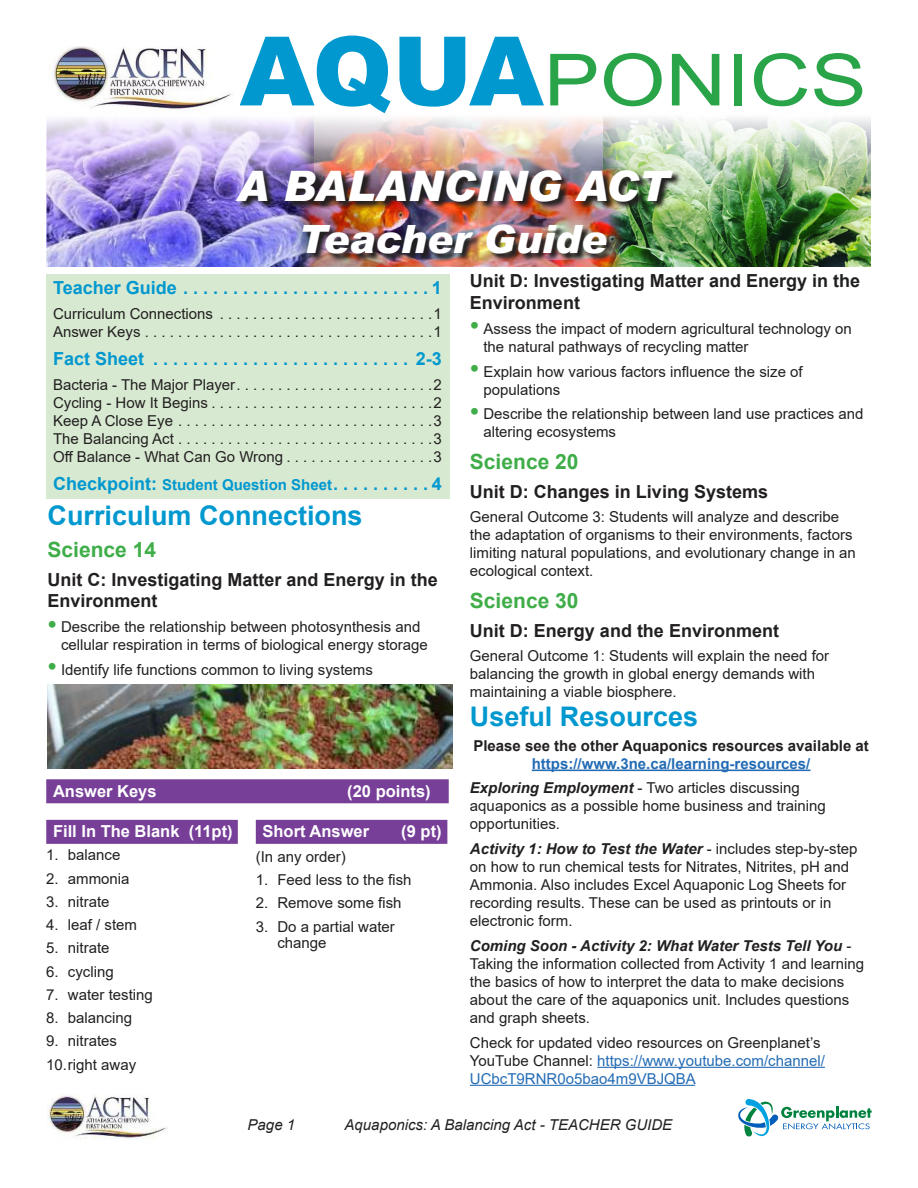
<style>
.page{position:relative;width:918px;height:1188px;background:#fff}
.page>*{position:absolute;margin:0;border:0;box-sizing:border-box;transform-origin:0 0}
.t1{font:72px "Arial";color:#2aa449;scale:1.17 1}
.t2{font:italic 900 42px "Arial";color:#fff}
.t3{font:italic 900 39px "Arial";color:#fff}
.t4{font:700 27px "Arial";color:#0098cf}
.t5{font:700 21px "Arial";color:#3fad48}
.t6{font:700 18px/21.6px "Arial";color:#221f1f}
.t7{font:700 18px "Arial";color:#0098cf}
.t8{font:700 16.5px "Arial";color:#fff}
.t9{font:15px/18px "Arial";color:#221f1f}
.t10{font:700 15px/24.8px "Arial";color:#246cb5}
.t11{font:700 15px "Arial";color:#221f1f}
.t12{font:italic 15px "Arial";color:#221f1f}
.s1{font-weight:900;font-size:96px;color:#0098cf}
.s2{font-size:15px}
.s3{font-size:27px;color:#3fad48}
.s4{font-style:italic;color:#221f1f}
.s5{font-weight:400;color:#221f1f}
.s6{font-weight:700;font-style:italic}
.s7{color:#246cb5}
</style>
<div class="page">
<svg style="left:738px;top:1099px;width:134px;height:38px"></svg>
<img style="left:48px;top:1095px;width:120px;height:44px">
<img style="left:627px;top:118px;width:244px;height:149px">
<img style="left:46px;top:118px;width:245px;height:149px">
<img style="left:51px;top:47px;width:180px;height:64px">
<div style="left:46px;top:274px;width:404px;height:225px;background:#d8e9d2"></div>
<hr style="left:532px;top:770px;width:278px;height:1px;background:#246cb5">
<hr style="left:597px;top:1067px;width:228px;height:1px;background:#246cb5">
<hr style="left:470px;top:1085px;width:225px;height:1px;background:#246cb5">
<div style="left:46px;top:779px;width:403px;height:24px;background:#773f98"></div>
<img style="left:291px;top:116px;width:336px;height:151px">
<img style="left:236px;top:171px;width:446px;height:91px">
<div style="left:46px;top:820px;width:192px;height:24px;background:#773f98"></div>
<div style="left:256px;top:820px;width:191px;height:24px;background:#773f98"></div>
<img style="left:47px;top:685px;width:406px;height:84px">
<h1 class="t1" style="left:240px;top:53px;width:538px"><span class="s1">AQUA</span>PONICS</h1>
<h2 class="t2" style="left:236px;top:162px;width:434px">A BALANCING ACT</h2>
<h3 class="t3" style="left:298px;top:217px;width:310px">Teacher Guide</h3>
<p class="t7" style="left:53px;top:281px;width:390px">Teacher Guide . . . . . . . . . . . . . . . . . . . . . . . . . 1</p>
<p class="t9" style="left:53px;top:306px;width:390px">Curriculum Connections ..........................1<br>Answer Keys ...................................1</p>
<p class="t7" style="left:53px;top:352px;width:390px">Fact Sheet . . . . . . . . . . . . . . . . . . . . . . . . . . 2-3</p>
<p class="t9" style="left:53px;top:377px;width:390px;text-align:justify">Bacteria - The Major Player ........................2<br>Cycling - How It Begins ...........................2<br>Keep A Close Eye ...............................3<br>The Balancing Act ...............................3<br>Off Balance - What Can Go Wrong . . . . . . . . . . . . . . . . . .3</p>
<p class="t7" style="left:53px;top:477px;width:390px">Checkpoint: <span class="s2">Student Question Sheet</span> . . . . . . . . . . 4</p>
<h3 class="t4" style="left:48px;top:506px;width:317px">Curriculum Connections</h3>
<h3 class="t5" style="left:48px;top:542px;width:110px">Science 14</h3>
<p class="t6" style="left:48px;top:570px;width:392px">Unit C: Investigating Matter and Energy in the<br>Environment</p>
<p class="t9" style="left:61px;top:619px;width:368px;text-indent:-14px"><span class="s3">•</span> Describe the relationship between photosynthesis and cellular respiration in terms of biological energy storage</p>
<p class="t9" style="left:48px;top:662px;width:327px"><span class="s3">•</span> Identify life functions common to living systems</p>
<p class="t8" style="left:53px;top:785px;width:105px">Answer Keys</p>
<p class="t8" style="left:347px;top:785px;width:85px">(20 points)</p>
<p class="t8" style="left:53px;top:825px;width:181px">Fill In The Blank (11pt)</p>
<p class="t9" style="left:46px;top:847px;width:76px">1. balance</p>
<p class="t9" style="left:46px;top:871px;width:85px">2. ammonia</p>
<p class="t9" style="left:46px;top:894px;width:65px">3. nitrate</p>
<p class="t9" style="left:46px;top:917px;width:92px">4. leaf / stem</p>
<p class="t9" style="left:46px;top:940px;width:65px">5. nitrate</p>
<p class="t9" style="left:46px;top:964px;width:69px">6. cycling</p>
<p class="t9" style="left:46px;top:987px;width:108px">7. water testing</p>
<p class="t9" style="left:46px;top:1010px;width:87px">8. balancing</p>
<p class="t9" style="left:46px;top:1033px;width:72px">9. nitrates</p>
<p class="t9" style="left:46px;top:1057px;width:91px">10. right away</p>
<p class="t8" style="left:263px;top:825px;width:108px">Short Answer</p>
<p class="t8" style="left:401px;top:825px;width:42px">(9 pt)</p>
<p class="t9" style="left:256px;top:849px;width:92px">(In any order)</p>
<p class="t9" style="left:256px;top:872px;width:157px">1. Feed less to the fish</p>
<p class="t9" style="left:256px;top:895px;width:147px">2. Remove some fish</p>
<p class="t9" style="left:277px;top:919px;width:119px;line-height:16.5px;text-indent:-22px">3. Do a partial water change</p>
<p class="t6" style="left:470px;top:272px;width:392px">Unit D: Investigating Matter and Energy in the<br>Environment</p>
<p class="t9" style="left:483px;top:321px;width:370px;text-indent:-14px"><span class="s3">•</span> Assess the impact of modern agricultural technology on the natural pathways of recycling matter</p>
<p class="t9" style="left:483px;top:362px;width:321px;text-indent:-14px"><span class="s3">•</span> Explain how various factors influence the size of populations</p>
<p class="t9" style="left:483px;top:406px;width:382px;text-indent:-14px"><span class="s3">•</span> Describe the relationship between land use practices and altering ecosystems</p>
<h3 class="t5" style="left:470px;top:454px;width:110px">Science 20</h3>
<p class="t6" style="left:470px;top:482px;width:300px">Unit D: Changes in Living Systems</p>
<p class="t9" style="left:470px;top:508px;width:388px">General Outcome 3: Students will analyze and describe the adaptation of organisms to their environments, factors limiting natural populations, and evolutionary change in an ecological context.</p>
<h3 class="t5" style="left:470px;top:593px;width:110px">Science 30</h3>
<p class="t6" style="left:470px;top:621px;width:311px">Unit D: Energy and the Environment</p>
<p class="t9" style="left:470px;top:648px;width:361px">General Outcome 1: Students will explain the need for balancing the growth in global energy demands with maintaining a viable biosphere.</p>
<h3 class="t4" style="left:470px;top:706px;width:230px">Useful Resources</h3>
<p class="t11" style="left:473px;top:740px;width:397px">Please see the other Aquaponics resources available at</p>
<p class="t10" style="left:470px;top:752px;width:342px;text-indent:62px">https://www .3ne .ca/learning-resources/<br><span class="s4">Exploring Employment</span> <span class="s5">- Two articles discussing</span></p>
<p class="t9" style="left:470px;top:799px;width:358px">aquaponics as a possible home business and training opportunities.</p>
<p class="t9" style="left:470px;top:841px;width:389px"><span class="s6">Activity 1: How to Test the Water</span> - includes step-by-step on how to run chemical tests for Nitrates, Nitrites, pH and Ammonia. Also includes Excel Aquaponic Log Sheets for recording results. These can be used as printouts or in electronic form.</p>
<p class="t9" style="left:470px;top:938px;width:396px"><span class="s6">Coming Soon - Activity 2: What Water Tests Tell You</span> - Taking the information collected from Activity 1 and learning the basics of how to interpret the data to make decisions about the care of the aquaponics unit. Includes questions and graph sheets.</p>
<p class="t9" style="left:470px;top:1035px;width:356px">Check for updated video resources on Greenplanet’s<br>YouTube Channel: <span class="s7">https://www.youtube.com/channel/<br>UCbcT9RNR0o5bao4m9VBJQBA</span></p>
<p class="t12" style="left:248px;top:1119px;width:49px">Page 1</p>
<p class="t12" style="left:345px;top:1119px;width:329px">Aquaponics: A Balancing Act - TEACHER GUIDE</p>
</div>
